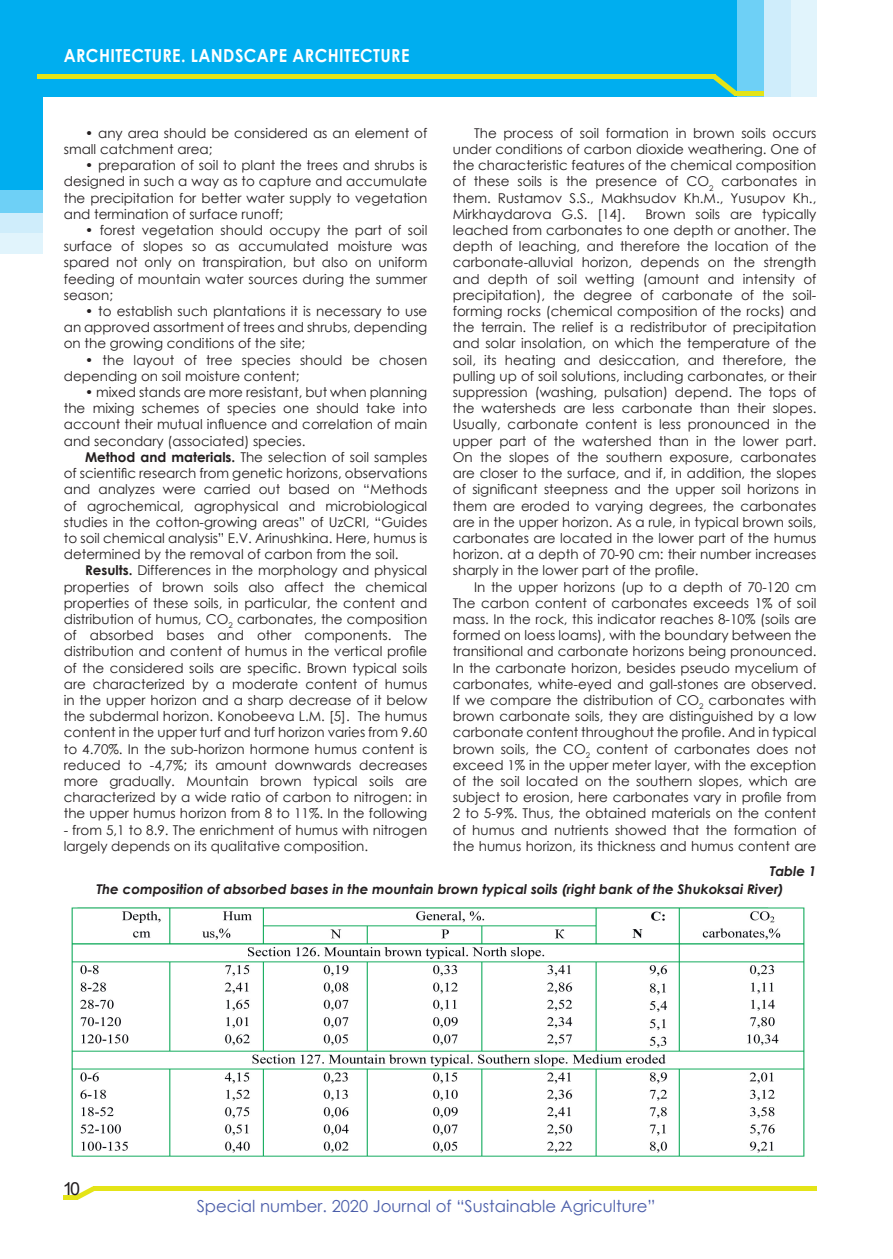
<style>
.page{position:relative;width:893px;height:1259px;background:#fff}
.page>*{position:absolute;margin:0;border:0;box-sizing:border-box;transform-origin:0 0}
.OSN{font:700 18px "Century Gothic";letter-spacing:.025em;color:#fff;scale:.9 1}
.t1{font:18px "Arial";color:#231f20}
.t2{font:16.5px "Century Gothic";color:#4a5da9}
.t3{font:13.5px/16.2px "Century Gothic";color:#231f20;text-align:justify}
.t4{font:italic 700 13.5px "Century Gothic";color:#231f20}
.s1{font-weight:700}
</style>
<div class="page">
<img style="left:71px;top:907px;width:734px;height:250px">
<div style="left:388px;top:0;width:428px;height:96px;background:#e1f4fc"></div>
<div style="left:358px;top:0;width:432px;height:96px;background:#cfedfb"></div>
<div style="left:177px;top:0;width:586px;height:96px;background:#6ed0f6"></div>
<div style="left:0;top:0;width:737px;height:96px;background:#00aeef"></div>
<div style="left:0;top:160px;width:42px;height:94px;background:#e1f4fc"></div>
<div style="left:0;top:160px;width:42px;height:73px;background:#cfedfb"></div>
<div style="left:0;top:160px;width:42px;height:52px;background:#6ed0f6"></div>
<div style="left:0;top:95px;width:42px;height:95px;background:#00aeef"></div>
<div style="left:37px;top:74px;width:678px;height:5px;background:#e4e417"></div>
<hr style="left:735px;top:92px;width:29px;height:4px;background:#e4e417">
<svg style="left:713px;top:74px;width:25px;height:22px"></svg>
<div style="left:93px;top:1186px;width:723px;height:5px;background:#e4e417"></div>
<div style="left:64px;top:1194px;width:14px;height:5px;background:#e4e417"></div>
<svg style="left:76px;top:1186px;width:19px;height:13px"></svg>
<p class="OSN" style="left:64px;top:42px;width:386px">ARCHITECTURE. LANDSCAPE ARCHITECTURE</p>
<p class="t3" style="left:64px;top:125px;width:365px;text-indent:21px">• any area should be considered as an element of small catchment area;</p>
<p class="t3" style="left:64px;top:157px;width:365px;text-indent:21px">• preparation of soil to plant the trees and shrubs is designed in such a way as to capture and accumulate the precipitation for better water supply to vegetation and termination of surface runoff;</p>
<p class="t3" style="left:64px;top:222px;width:365px;text-indent:21px">• forest vegetation should occupy the part of soil surface of slopes so as accumulated moisture was spared not only on transpiration, but also on uniform feeding of mountain water sources during the summer season;</p>
<p class="t3" style="left:64px;top:303px;width:365px;text-indent:21px">• to establish such plantations it is necessary to use an approved assortment of trees and shrubs, depending on the growing conditions of the site;</p>
<p class="t3" style="left:64px;top:351px;width:365px;text-indent:21px">• the layout of tree species should be chosen depending on soil moisture content;</p>
<p class="t3" style="left:64px;top:384px;width:365px;text-indent:21px">• mixed stands are more resistant, but when planning the mixing schemes of species one should take into account their mutual influence and correlation of main and secondary (associated) species.</p>
<p class="t3" style="left:64px;top:449px;width:365px;text-indent:21px"><span class="s1">Method and materials.</span> The selection of soil samples of scientific research from genetic horizons, observations and analyzes were carried out based on “Methods of agrochemical, agrophysical and microbiological studies in the cotton-growing areas” of UzСRI, “Guides to soil chemical analysis” E.V. Arinushkina. Here, humus is determined by the removal of carbon from the soil.</p>
<p class="t3" style="left:64px;top:562px;width:365px;text-indent:21px"><span class="s1">Results.</span> Differences in the morphology and physical properties of brown soils also affect the chemical properties of these soils, in particular, the content and distribution of humus, CO<sub>2</sub> carbonates, the composition of absorbed bases and other components. The distribution and content of humus in the vertical profile of the considered soils are specific. Brown typical soils are characterized by a moderate content of humus in the upper horizon and a sharp decrease of it below the subdermal horizon. Konobeeva L.M. [5]. The humus content in the upper turf and turf horizon varies from 9.60 to 4.70%. In the sub-horizon hormone humus content is reduced to -4,7%; its amount downwards decreases more gradually. Mountain brown typical soils are characterized by a wide ratio of carbon to nitrogen: in the upper humus horizon from 8 to 11%. In the following</p>
<p class="t3" style="left:64px;top:821px;width:365px">- from 5,1 to 8.9. The enrichment of humus with nitrogen largely depends on its qualitative composition.</p>
<p class="t3" style="left:453px;top:125px;width:365px;text-indent:21px">The process of soil formation in brown soils occurs under conditions of carbon dioxide weathering. One of the characteristic features of the chemical composition of these soils is the presence of CO<sub>2</sub> carbonates in them. Rustamov S.S., Makhsudov Kh.M., Yusupov Kh., Mirkhaydarova G.S. [14].</p>
<p class="t3" style="left:453px;top:206px;width:365px;text-indent:193px">Brown soils are typically leached from carbonates to one depth or another. The depth of leaching, and therefore the location of the carbonate-alluvial horizon, depends on the strength and depth of soil wetting (amount and intensity of precipitation), the degree of carbonate of the soil&shy;forming rocks (chemical composition of the rocks) and the terrain. The relief is a redistributor of precipitation and solar insolation, on which the temperature of the soil, its heating and desiccation, and therefore, the pulling up of soil solutions, including carbonates, or their suppression (washing, pulsation) depend. The tops of the watersheds are less carbonate than their slopes.<br>Usually, carbonate content is less pronounced in the upper part of the watershed than in the lower part.<br>On the slopes of the southern exposure, carbonates are closer to the surface, and if, in addition, the slopes of significant steepness and the upper soil horizons in them are eroded to varying degrees, the carbonates are in the upper horizon. As a rule, in typical brown soils, carbonates are located in the lower part of the humus horizon. at a depth of 70-90 cm: their number increases sharply in the lower part of the profile.</p>
<p class="t3" style="left:453px;top:578px;width:365px;text-indent:21px">In the upper horizons (up to a depth of 70-120 cm The carbon content of carbonates exceeds 1% of soil mass. In the rock, this indicator reaches 8-10% (soils are formed on loess loams), with the boundary between the transitional and carbonate horizons being pronounced.<br>In the carbonate horizon, besides pseudo mycelium of carbonates, white-eyed and gall-stones are observed.<br>If we compare the distribution of CO<sub>2</sub> carbonates with brown carbonate soils, they are distinguished by a low carbonate content throughout the profile. And in typical brown soils, the CO<sub>2</sub> content of carbonates does not exceed 1% in the upper meter layer, with the exception of the soil located on the southern slopes, which are subject to erosion, here carbonates vary in profile from 2 to 5-9%. Thus, the obtained materials on the content of humus and nutrients showed that the formation of the humus horizon, its thickness and humus content are</p>
<p class="t4" style="left:770px;top:860px;width:48px">Table 1</p>
<p class="t4" style="left:97px;top:878px;width:689px">The composition of absorbed bases in the mountain brown typical soils (right bank of the Shukoksai River)</p>
<p class="t1" style="left:63px;top:1176px;width:19px">10</p>
<p class="t2" style="left:197px;top:1194px;width:460px">Special number. 2020 Journal of “Sustainable Agriculture”</p>
</div>
